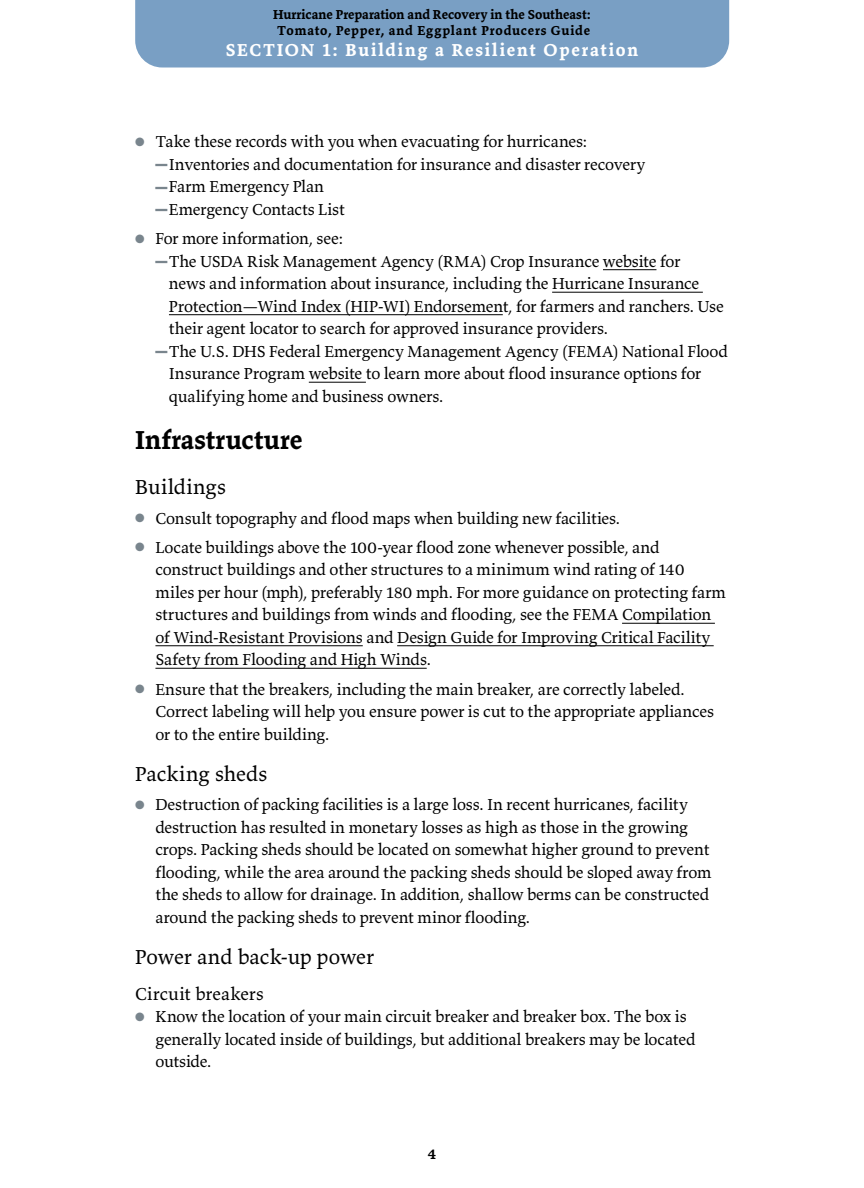
<style>
.page{position:relative;width:864px;height:1188px;background:#fff}
.page>*{position:absolute;margin:0;border:0;box-sizing:border-box;transform-origin:0 0}
.t1{font:700 27px "Valkyrie T3";letter-spacing:.005em;color:#000}
.t2{font:21px "Valkyrie T3";color:#000}
.t3{font:700 18px "Valkyrie T3";letter-spacing:.095em;color:#fff}
.t4{font:18px "Valkyrie T3";letter-spacing:.01em;color:#000}
.t5{font:16.5px/22.5px "Valkyrie T3";letter-spacing:-.01em;color:#000}
.t6{font:700 15px "Valkyrie T3";color:#000}
.t7{font:700 13.5px/16.5px "Valkyrie T3";letter-spacing:.01em;color:#000}
.s1{color:#79858d}
.s2{font-family:"Times New Roman";font-size:12px;color:#79858d}
</style>
<div class="page">
<div style="left:135px;top:0;width:594px;height:68px;background:#799fc4"></div>
<hr style="left:603px;top:269px;width:53px;height:1px;background:#000">
<hr style="left:552px;top:292px;width:151px;height:1px;background:#000">
<hr style="left:169px;top:314px;width:334px;height:1px;background:#000">
<hr style="left:309px;top:382px;width:57px;height:1px;background:#000">
<hr style="left:622px;top:623px;width:93px;height:1px;background:#000">
<hr style="left:155px;top:646px;width:208px;height:1px;background:#000">
<hr style="left:397px;top:646px;width:317px;height:1px;background:#000">
<hr style="left:155px;top:668px;width:272px;height:1px;background:#000">
<p class="t7" style="left:273px;top:6px;width:319px">Hurricane Preparation and Recovery in the Southeast:<br>Tomato, Pepper, and Eggplant Producers Guide</p>
<p class="t3" style="left:226px;top:39px;width:414px">SECTION 1: Building a Resilient Operation</p>
<p class="t5" style="left:155px;top:130px;width:491px;text-indent:-20px"><span class="s1">●</span> Take these records with you when evacuating for hurricanes: <span class="s2">▬</span>Inventories and documentation for insurance and disaster recovery <span class="s2">▬</span>Farm Emergency Plan<br><span class="s2">▬</span>Emergency Contacts List</p>
<p class="t5" style="left:135px;top:227px;width:210px"><span class="s1">●</span> For more information, see:</p>
<p class="t5" style="left:155px;top:249px;width:526px"><span class="s2">▬</span>The USDA Risk Management Agency (RMA) Crop Insurance website for</p>
<p class="t5" style="left:169px;top:272px;width:532px">news and information about insurance, including the Hurricane Insurance</p>
<p class="t5" style="left:169px;top:294px;width:556px">Protection—Wind Index (HIP-WI) Endorsement, for farmers and ranchers. Use</p>
<p class="t5" style="left:169px;top:317px;width:440px">their agent locator to search for approved insurance providers.</p>
<p class="t5" style="left:155px;top:339px;width:574px"><span class="s2">▬</span>The U.S. DHS Federal Emergency Management Agency (FEMA) National Flood</p>
<p class="t5" style="left:169px;top:362px;width:534px">Insurance Program website to learn more about flood insurance options for</p>
<p class="t5" style="left:169px;top:384px;width:276px">qualifying home and business owners.</p>
<h1 class="t1" style="left:135px;top:423px;width:169px">Infrastructure</h1>
<p class="t2" style="left:135px;top:474px;width:92px">Buildings</p>
<p class="t5" style="left:135px;top:506px;width:486px"><span class="s1">●</span> Consult topography and flood maps when building new facilities.</p>
<p class="t5" style="left:155px;top:535px;width:572px;text-indent:-20px"><span class="s1">●</span> Locate buildings above the 100-year flood zone whenever possible, and construct buildings and other structures to a minimum wind rating of 140 miles per hour (mph), preferably 180 mph. For more guidance on protecting farm structures and buildings from winds and flooding, see the FEMA Compilation of Wind-Resistant Provisions and Design Guide for Improving Critical Facility Safety from Flooding and High Winds.</p>
<p class="t5" style="left:155px;top:677px;width:560px;text-indent:-20px"><span class="s1">●</span> Ensure that the breakers, including the main breaker, are correctly labeled.<br>Correct labeling will help you ensure power is cut to the appropriate appliances or to the entire building.</p>
<p class="t2" style="left:135px;top:760px;width:134px">Packing sheds</p>
<p class="t5" style="left:155px;top:793px;width:558px;text-indent:-20px"><span class="s1">●</span> Destruction of packing facilities is a large loss. In recent hurricanes, facility destruction has resulted in monetary losses as high as those in the growing crops. Packing sheds should be located on somewhat higher ground to prevent flooding, while the area around the packing sheds should be sloped away from the sheds to allow for drainage. In addition, shallow berms can be constructed around the packing sheds to prevent minor flooding.</p>
<p class="t2" style="left:135px;top:943px;width:240px">Power and back-up power</p>
<p class="t4" style="left:135px;top:982px;width:130px">Circuit breakers</p>
<p class="t5" style="left:155px;top:1005px;width:542px;text-indent:-20px"><span class="s1">●</span> Know the location of your main circuit breaker and breaker box. The box is generally located inside of buildings, but additional breakers may be located outside.</p>
<p class="t6" style="left:428px;top:1144px;width:10px">4</p>
</div>
